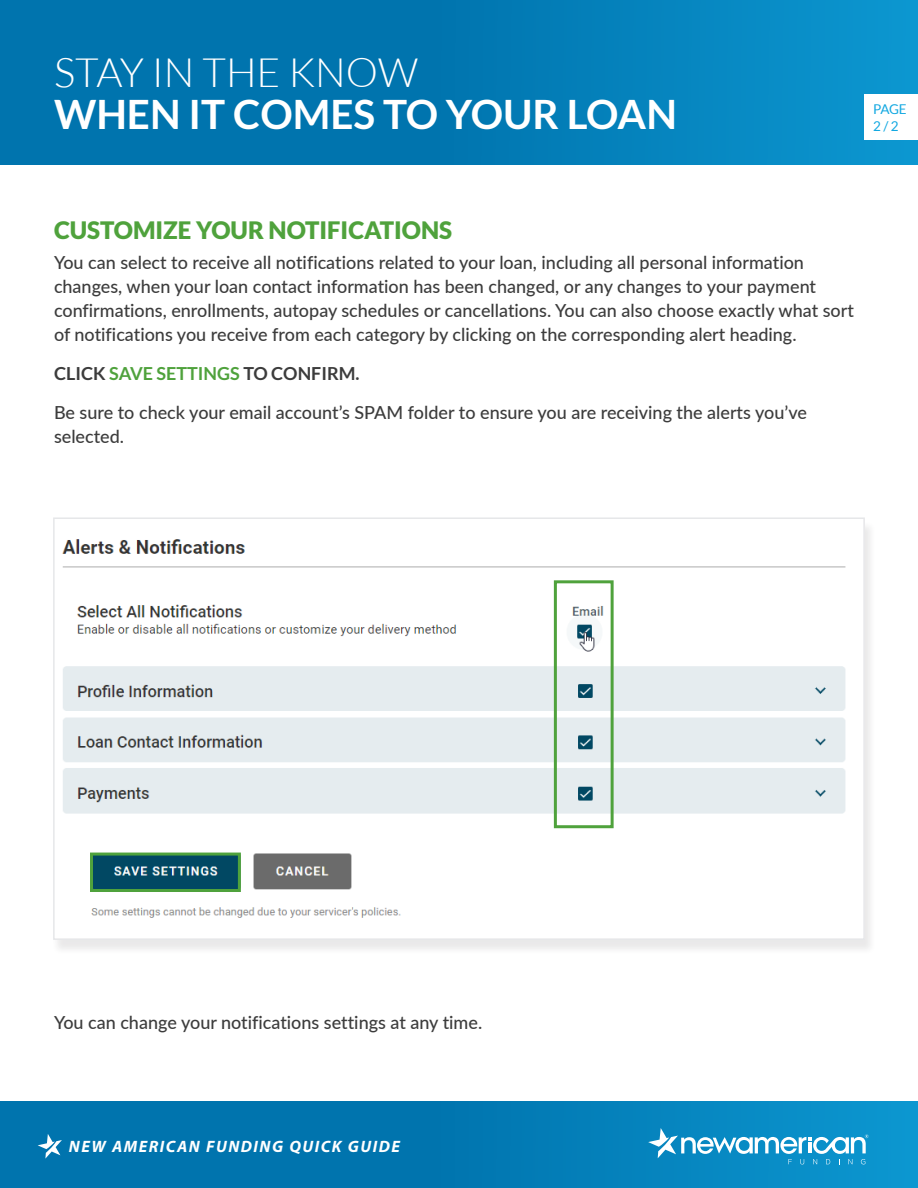
<style>
.page{position:relative;width:918px;height:1188px;background:#fff}
.page>*{position:absolute;margin:0;border:0;box-sizing:border-box;transform-origin:0 0}
.t1{font:700 40.5px "Lato";color:#fff}
.t2{font:300 40.5px "Lato";color:#fff}
.t3{font:900 24px "Lato";color:#4fa23c}
.t4{font:500 18px/24px "Lato";color:#3c3c3c}
.t5{font:700 18px "Lato";color:#3c3c3c}
.t6{font:italic 700 16.5px "Myriad Hebrew";letter-spacing:.09em;color:#fff}
.t7{font:13.5px "Lato";color:#12a8e1}
.s1{color:#4fa23c}
</style>
<div class="page">
<div style="left:0;top:1102px;width:918px;height:86px;background:linear-gradient(to right,#006ba5,#0a8fc9)"></div>
<div style="left:0;top:0;width:918px;height:164px;background:linear-gradient(to right,#006ba5,#0a90c9)"></div>
<svg style="left:648px;top:1128px;width:220px;height:36px"></svg>
<svg style="left:38px;top:1134px;width:24px;height:25px"></svg>
<div style="left:864px;top:95px;width:54px;height:45px;background:#fff"></div>
<div style="left:52px;top:520px;width:825px;height:436px;background:#231f20;opacity:.1"></div>
<img style="left:56px;top:520px;width:806px;height:417px">
<div style="left:53px;top:517px;width:812px;height:423px;border:2px solid #e6e7e9"></div>
<div style="left:554px;top:580px;width:60px;height:248px;border:3px solid #4fa23c"></div>
<div style="left:90px;top:853px;width:151px;height:39px;border:3px solid #4fa23c"></div>
<p class="t2" style="left:54px;top:50px;width:366px">STAY IN THE KNOW</p>
<p class="t1" style="left:54px;top:91px;width:624px">WHEN IT COMES TO YOUR LOAN</p>
<p class="t7" style="left:873px;top:102px;width:35px">PAGE</p>
<p class="t7" style="left:873px;top:118px;width:27px">2 / 2</p>
<p class="t3" style="left:54px;top:216px;width:400px">CUSTOMIZE YOUR NOTIFICATIONS</p>
<p class="t4" style="left:54px;top:250px;width:801px">You can select to receive all notifications related to your loan, including all personal information changes, when your loan contact information has been changed, or any changes to your payment confirmations, enrollments, autopay schedules or cancellations. You can also choose exactly what sort of notifications you receive from each category by clicking on the corresponding alert heading.</p>
<p class="t5" style="left:54px;top:363px;width:307px">CLICK <span class="s1">SAVE SETTINGS</span> TO CONFIRM.</p>
<p class="t4" style="left:54px;top:400px;width:755px">Be sure to check your email account’s SPAM folder to ensure you are receiving the alerts you’ve selected.</p>
<p class="t4" style="left:54px;top:1009px;width:430px">You can change your notifications settings at any time.</p>
<p class="t6" style="left:69px;top:1138px;width:333px">NEW AMERICAN FUNDING QUICK GUIDE</p>
</div>
